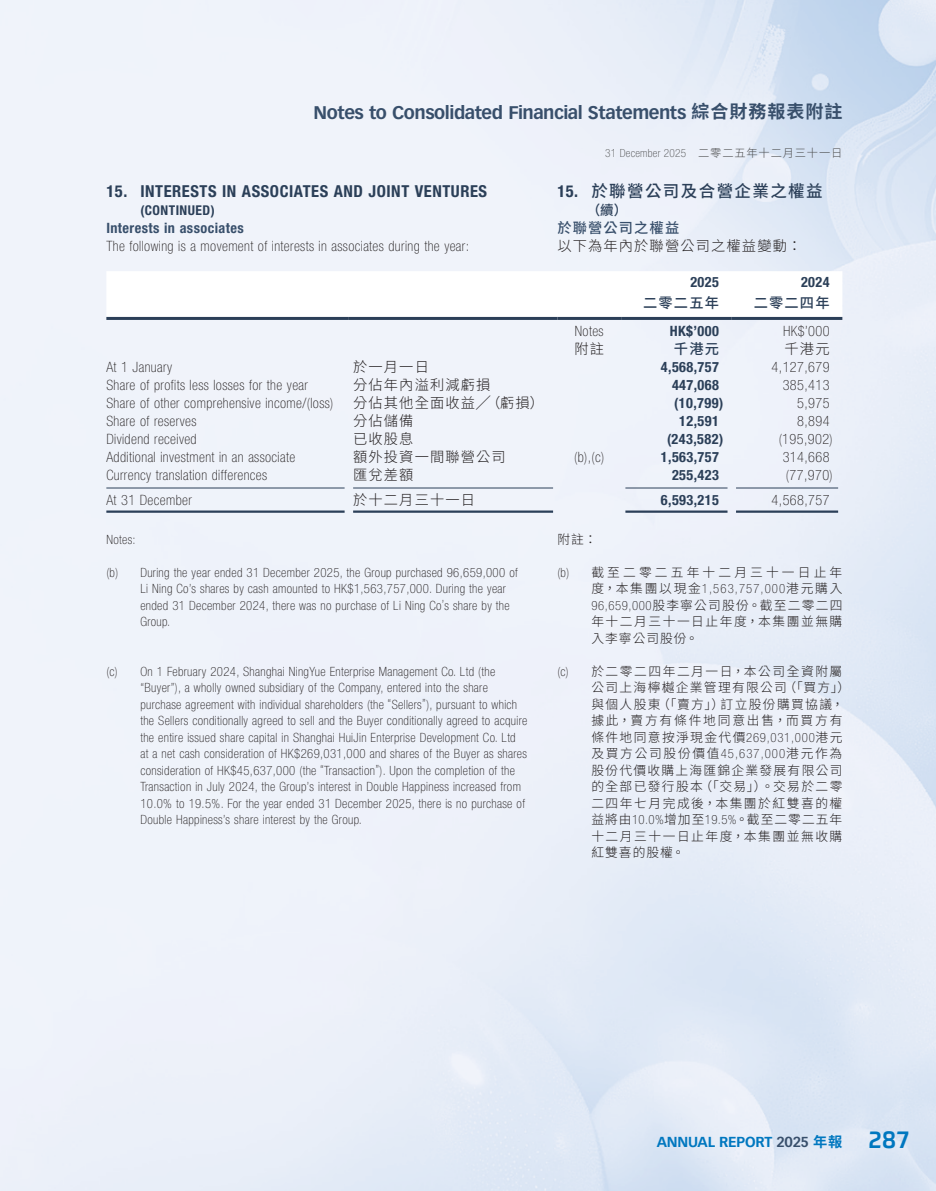
<style>
.page{position:relative;width:936px;height:1191px;background:#fff}
.page>*{position:absolute;margin:0;border:0;box-sizing:border-box;transform-origin:0 0}
.t1{font:700 18px "Vectora LT Std";letter-spacing:-.025em;color:#384f6b}
.Heading_1{font:700 condensed 16.5px "Helvetica Neue LT Std";letter-spacing:.035em;color:#2b3f58}
.C_Heading_1{font:500 16.5px "Source Han Sans TC";letter-spacing:.085em;color:#2b3f58}
.Body_Text{font:100 condensed 14.25px "Helvetica Neue LT Std";letter-spacing:.03em;color:#231f20}
.Body_Text-2{font:700 condensed 14.25px "Helvetica Neue LT Std";letter-spacing:.03em;color:#2b3f58}
.Body_Text-3{font:300 14.25px "Source Han Sans TC";letter-spacing:.08em;color:#231f20}
.t2{font:700 14.25px "Vectora LT Std";letter-spacing:-.015em;color:#0077bf}
.Heading_2{font:700 condensed 14.25px "Helvetica Neue LT Std";letter-spacing:.03em;color:#384f6b}
.C_Body_Text{font:300 14.25px "Source Han Sans TC";letter-spacing:.08em;color:#231f20}
.Body_Text-4{font:500 14.25px "Source Han Sans TC";letter-spacing:.08em;color:#2b3f58}
.C_Heading_2{font:500 14.25px "Source Han Sans TC";letter-spacing:.08em;color:#384f6b}
.Heading_1-2{font:700 condensed 13.5px "Helvetica Neue LT Std";letter-spacing:.035em;color:#2b3f58}
.C_Heading_1-2{font:500 13.5px "Source Han Sans TC";color:#2b3f58}
.Notes{font:100 condensed 12.75px/16.5px "Helvetica Neue LT Std";letter-spacing:.03em;color:#231f20}
.C_Notes{font:300 12.75px/16.5px "Source Han Sans TC";letter-spacing:.11em;color:#231f20;text-align:justify}
.t3{font:100 condensed 11.25px "Helvetica Neue LT Std";letter-spacing:.025em;color:#4b4c4d}
.s1{font-family:"Source Han Sans TC"}
.s2{font-family:"Source Han Sans TC";font-weight:300;font-stretch:normal}
.s3{font-family:"Helvetica Neue LT Std";font-weight:700;font-stretch:condensed}
.s4{font-family:"Helvetica Neue LT Std";font-weight:100;font-stretch:condensed}
.s5{color:#384f6b}
.s6{font-family:"Prometo";font-weight:500;font-size:24px}
</style>
<div class="page">
<svg style="left:106px;top:271px;width:736px;height:46px"></svg>
<hr style="left:106px;top:317px;width:243px;height:3px;background:#2b3f58">
<hr style="left:349px;top:317px;width:208px;height:3px;background:#2b3f58">
<hr style="left:557px;top:317px;width:64px;height:3px;background:#2b3f58">
<hr style="left:621px;top:317px;width:110px;height:3px;background:#2b3f58">
<hr style="left:731px;top:317px;width:111px;height:3px;background:#2b3f58">
<hr style="left:106px;top:487px;width:238px;height:1px;background:#2b3f58">
<hr style="left:353px;top:487px;width:200px;height:1px;background:#2b3f58">
<hr style="left:625px;top:487px;width:102px;height:1px;background:#2b3f58">
<hr style="left:736px;top:487px;width:102px;height:1px;background:#2b3f58">
<hr style="left:106px;top:510px;width:238px;height:3px;background:#2b3f58">
<hr style="left:353px;top:510px;width:200px;height:3px;background:#2b3f58">
<hr style="left:625px;top:510px;width:102px;height:3px;background:#2b3f58">
<hr style="left:736px;top:510px;width:102px;height:3px;background:#2b3f58">
<h1 class="t1" style="left:313px;top:102px;width:530px">Notes to Consolidated Financial Statements <span class="s1">綜合財務報表附註</span></h1>
<p class="t3" style="left:605px;top:147px;width:239px">31 December 2025<span class="s2">　二零二五年十二月三十一日</span></p>
<p class="C_Heading_1" style="left:557px;top:182px;width:267px"><span class="s3">15.</span> 於聯營公司及合營企業之權益</p>
<p class="C_Heading_1-2" style="left:586px;top:203px;width:42px">（續）</p>
<p class="C_Heading_2" style="left:557px;top:220px;width:123px">於聯營公司之權益</p>
<p class="C_Body_Text" style="left:557px;top:238px;width:246px">以下為年內於聯營公司之權益變動：</p>
<p class="Heading_1" style="left:106px;top:181px;width:382px">15. INTERESTS IN ASSOCIATES AND JOINT VENTURES</p>
<p class="Heading_1-2" style="left:140px;top:202px;width:76px">(CONTINUED)</p>
<p class="Heading_2" style="left:106px;top:220px;width:139px">Interests in associates</p>
<p class="Body_Text" style="left:106px;top:238px;width:364px">The following is a movement of interests in associates during the year:</p>
<p class="Body_Text-2" style="left:690px;top:274px;width:30px">2025</p>
<p class="Body_Text-2" style="left:801px;top:274px;width:30px">2024</p>
<p class="Body_Text-4" style="left:643px;top:294px;width:77px">二零二五年</p>
<p class="Body_Text-4" style="left:753px;top:294px;width:77px">二零二四年</p>
<p class="Body_Text" style="left:574px;top:323px;width:30px">Notes</p>
<p class="Body_Text-2" style="left:669px;top:322px;width:51px">HK$’000</p>
<p class="Body_Text" style="left:783px;top:323px;width:48px">HK$’000</p>
<p class="Body_Text-3" style="left:574px;top:341px;width:31px">附註</p>
<p class="Body_Text-4" style="left:674px;top:341px;width:47px">千港元</p>
<p class="Body_Text-3" style="left:784px;top:341px;width:47px">千港元</p>
<p class="Body_Text" style="left:106px;top:359px;width:67px">At 1 January</p>
<p class="Body_Text-3" style="left:353px;top:359px;width:77px">於一月一日</p>
<p class="Body_Text-2" style="left:661px;top:358px;width:60px">4,568,757</p>
<p class="Body_Text" style="left:771px;top:359px;width:60px">4,127,679</p>
<p class="Body_Text" style="left:106px;top:377px;width:203px">Share of profits less losses for the year</p>
<p class="Body_Text-3" style="left:353px;top:377px;width:139px">分佔年內溢利減虧損</p>
<p class="Body_Text-2" style="left:672px;top:376px;width:48px">447,068</p>
<p class="Body_Text" style="left:782px;top:377px;width:48px">385,413</p>
<p class="Body_Text" style="left:106px;top:395px;width:228px">Share of other comprehensive income/(loss)</p>
<p class="Body_Text-3" style="left:353px;top:395px;width:192px">分佔其他全面收益╱（虧損）</p>
<p class="Body_Text-2" style="left:674px;top:394px;width:50px">(10,799)</p>
<p class="Body_Text" style="left:797px;top:395px;width:34px">5,975</p>
<p class="Body_Text" style="left:106px;top:413px;width:92px">Share of reserves</p>
<p class="Body_Text-3" style="left:353px;top:413px;width:62px">分佔儲備</p>
<p class="Body_Text-2" style="left:679px;top:412px;width:41px">12,591</p>
<p class="Body_Text" style="left:797px;top:413px;width:34px">8,894</p>
<p class="Body_Text" style="left:106px;top:431px;width:92px">Dividend received</p>
<p class="Body_Text-3" style="left:353px;top:431px;width:62px">已收股息</p>
<p class="Body_Text-2" style="left:667px;top:430px;width:58px">(243,582)</p>
<p class="Body_Text" style="left:778px;top:431px;width:56px">(195,902)</p>
<p class="Body_Text" style="left:106px;top:449px;width:190px">Additional investment in an associate</p>
<p class="Body_Text-3" style="left:353px;top:449px;width:154px">額外投資一間聯營公司</p>
<p class="Body_Text" style="left:574px;top:449px;width:32px">(b),(c)</p>
<p class="Body_Text-2" style="left:661px;top:448px;width:60px">1,563,757</p>
<p class="Body_Text" style="left:782px;top:449px;width:48px">314,668</p>
<p class="Body_Text" style="left:106px;top:467px;width:162px">Currency translation differences</p>
<p class="Body_Text-3" style="left:353px;top:467px;width:62px">匯兌差額</p>
<p class="Body_Text-2" style="left:672px;top:466px;width:48px">255,423</p>
<p class="Body_Text" style="left:785px;top:467px;width:48px">(77,970)</p>
<p class="Body_Text" style="left:106px;top:491px;width:87px">At 31 December</p>
<p class="Body_Text-3" style="left:353px;top:491px;width:123px">於十二月三十一日</p>
<p class="Body_Text-2" style="left:661px;top:491px;width:60px">6,593,215</p>
<p class="Body_Text" style="left:771px;top:491px;width:60px">4,568,757</p>
<p class="Notes" style="left:106px;top:531px;width:31px">Notes:</p>
<p class="Notes" style="left:140px;top:564px;width:379px;text-indent:-34px">(b) During the year ended 31 December 2025, the Group purchased 96,659,000 of Li Ning Co’s shares by cash amounted to HK$1,563,757,000. During the year ended 31 December 2024, there was no purchase of Li Ning Co’s share by the Group.</p>
<p class="Notes" style="left:140px;top:663px;width:388px;text-indent:-34px">(c) On 1 February 2024, Shanghai NingYue Enterprise Management Co. Ltd (the “Buyer”), a wholly owned subsidiary of the Company, entered into the share purchase agreement with individual shareholders (the “Sellers”), pursuant to which the Sellers conditionally agreed to sell and the Buyer conditionally agreed to acquire the entire issued share capital in Shanghai HuiJin Enterprise Development Co. Ltd<br>at a net cash consideration of HK$269,031,000 and shares of the Buyer as shares consideration of HK$45,637,000 (the “Transaction”). Upon the completion of the Transaction in July 2024, the Group’s interest in Double Happiness increased from 10.0% to 19.5%. For the year ended 31 December 2025, there is no purchase of Double Happiness’s share interest by the Group.</p>
<p class="C_Notes" style="left:557px;top:531px;width:41px">附註：</p>
<p class="C_Notes" style="left:591px;top:564px;width:252px;text-indent:-34px"><span class="s4">(b)</span> 截至二零二五年十二月三十一日止年度，本集團以現金<span class="s4">1,563,757,000</span>港元購入<span class="s4">96,659,000</span>股李寧公司股份。截至二零二四年十二月三十一日止年度，本集團並無購入李寧公司股份。</p>
<p class="C_Notes" style="left:591px;top:663px;width:260px;text-align:left;text-indent:-34px"><span class="s4">(c)</span> 於二零二四年二月一日，本公司全資附屬公司上海檸樾企業管理有限公司（「買方」）與個人股東（「賣方」）訂立股份購買協議，據此，賣方有條件地同意出售，而買方有條件地同意按淨現金代價<span class="s4">269,031,000</span>港元及買方公司股份價值<span class="s4">45,637,000</span>港元作為股份代價收購上海匯錦企業發展有限公司的全部已發行股本（「交易」）。交易於二零二四年七月完成後，本集團於紅雙喜的權益將由<span class="s4">10.0%</span>增加至<span class="s4">19.5%</span>。截至二零二五年十二月三十一日止年度，本集團並無收購紅雙喜的股權。</p>
<p class="t2" style="left:656px;top:1132px;width:254px">ANNUAL REPORT <span class="s5">2025</span> <span class="s1">年報</span> <span class="s6">287</span></p>
</div>
